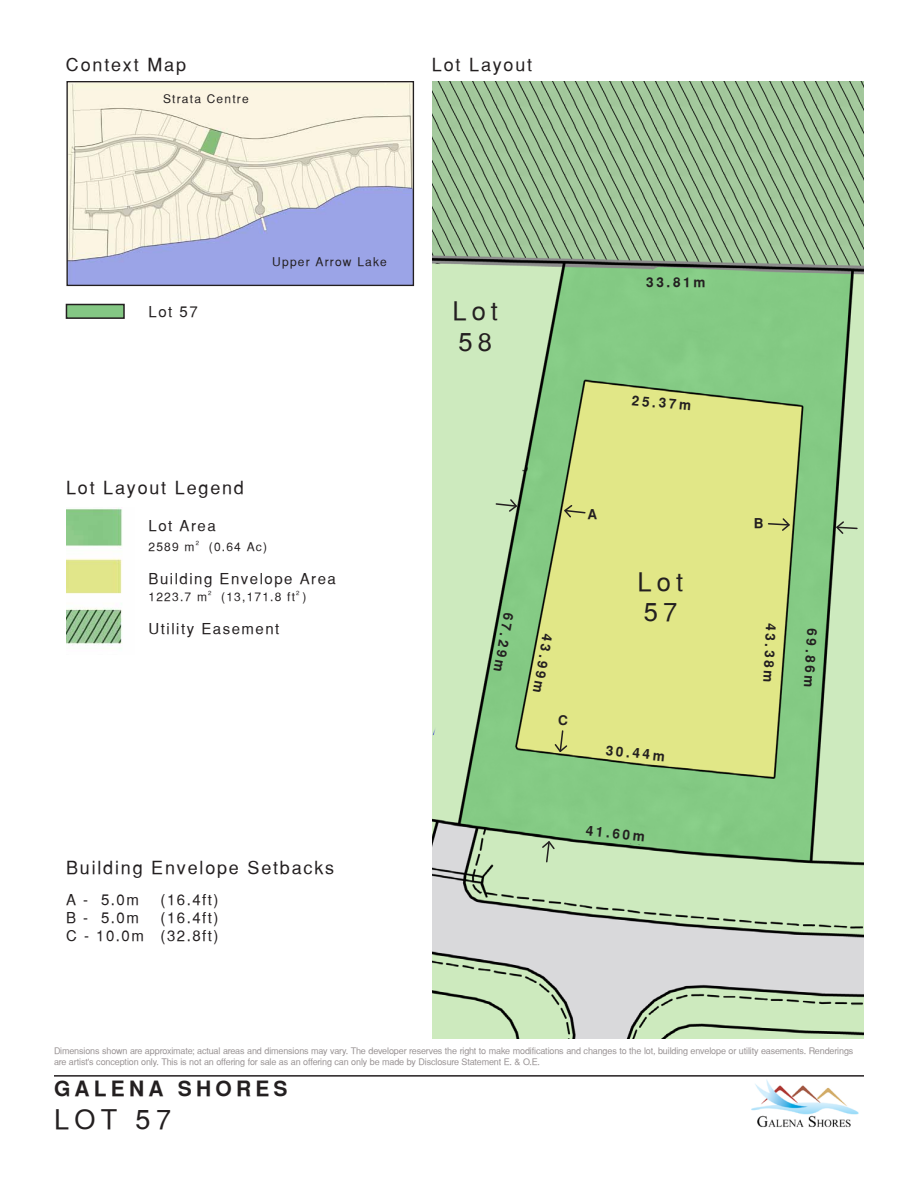
<style>
.page{position:relative;width:918px;height:1188px;background:#fff}
.page>*{position:absolute;margin:0;border:0;box-sizing:border-box;transform-origin:0 0}
.t1{font:27px "Sans Serif";color:#231f20}
.t2{font:25.5px/30.6px "Sans Serif";letter-spacing:.2em;color:#231f20}
.t3{font:700 21px "Sans Serif";letter-spacing:.2em;color:#231f20}
.t4{font:18px "Sans Serif";letter-spacing:.1em;color:#231f20}
.t5{font:15px/18px "Sans Serif";letter-spacing:.1em;color:#231f20;text-align:right}
.t6{font:700 13.5px "Sans Serif";color:#231f20}
.t7{font:12px "Sans Serif";letter-spacing:.1em;color:#231f20}
.t8{font:9px/10.8px "Sans Serif";letter-spacing:-.015em;color:#989293}
.t9{font:6px "Sans Serif";color:#231f20}
</style>
<div class="page">
<div style="left:66px;top:304px;width:58px;height:14px;background:#84c784"></div>
<div style="left:66px;top:304px;width:59px;height:15px;border:2px solid #231f20"></div>
<img style="left:432px;top:81px;width:432px;height:957px">
<img style="left:68px;top:83px;width:344px;height:201px">
<div style="left:66px;top:81px;width:348px;height:205px;border:1px solid #231f20"></div>
<hr style="left:54px;top:1075px;width:810px;height:2px;background:#231f20">
<img style="left:751px;top:1079px;width:108px;height:49px">
<svg style="left:495px;top:498px;width:23px;height:15px"></svg>
<svg style="left:767px;top:517px;width:24px;height:15px"></svg>
<svg style="left:563px;top:504px;width:24px;height:15px"></svg>
<svg style="left:835px;top:520px;width:24px;height:15px"></svg>
<svg style="left:553px;top:729px;width:16px;height:25px"></svg>
<svg style="left:541px;top:840px;width:15px;height:23px"></svg>
<img style="left:66px;top:507px;width:56px;height:139px">
<h3 class="t4" style="left:66px;top:54px;width:122px">Context Map</h3>
<h3 class="t4" style="left:432px;top:54px;width:102px">Lot Layout</h3>
<h3 class="t7" style="left:163px;top:91px;width:87px">Strata Centre</h3>
<h3 class="t5" style="left:148px;top:303px;width:51px">Lot 57</h3>
<h3 class="t7" style="left:272px;top:255px;width:116px">Upper Arrow Lake</h3>
<h3 class="t4" style="left:66px;top:477px;width:179px">Lot Layout Legend</h3>
<h3 class="t5" style="left:148px;top:516px;width:69px">Lot Area</h3>
<h3 class="t7" style="left:149px;top:540px;width:48px">2589 m</h3>
<p class="t9" style="left:196px;top:540px;width:5px">2</p>
<h3 class="t7" style="left:209px;top:540px;width:60px">(0.64 Ac)</h3>
<h3 class="t5" style="left:148px;top:569px;width:189px">Building Envelope Area</h3>
<h3 class="t7" style="left:149px;top:590px;width:60px">1223.7 m</h3>
<p class="t9" style="left:208px;top:590px;width:5px">2</p>
<h3 class="t7" style="left:221px;top:590px;width:75px">(13,171.8 ft</h3>
<p class="t9" style="left:296px;top:590px;width:5px">2</p>
<h3 class="t7" style="left:303px;top:590px;width:5px">)</h3>
<h3 class="t5" style="left:149px;top:619px;width:132px">Utility Easement</h3>
<h3 class="t4" style="left:66px;top:857px;width:270px">Building Envelope Setbacks</h3>
<h3 class="t5" style="left:66px;top:891px;width:74px">A - 5.0m</h3>
<h3 class="t5" style="left:161px;top:891px;width:60px">(16.4ft)</h3>
<h3 class="t5" style="left:66px;top:909px;width:74px">B - 5.0m</h3>
<h3 class="t5" style="left:66px;top:909px;width:154px">(16.4ft)<br>C - 10.0m (32.8ft)</h3>
<h2 class="t2" style="left:452px;top:296px;width:47px">Lot<br>58</h2>
<h3 class="t6" style="left:646px;top:275px;width:61px">33.81m</h3>
<h3 class="t6" style="left:633px;top:393px;width:61px;rotate:5deg">25.37m</h3>
<h3 class="t6" style="left:588px;top:506px;width:11px">A</h3>
<h3 class="t6" style="left:517px;top:615px;width:61px;rotate:100deg">67.29m</h3>
<h3 class="t6" style="left:556px;top:636px;width:61px;rotate:100deg">43.99m</h3>
<h3 class="t6" style="left:558px;top:712px;width:11px">C</h3>
<h2 class="t2" style="left:638px;top:566px;width:47px">Lot<br>57</h2>
<h3 class="t6" style="left:607px;top:742px;width:61px;rotate:6deg">30.44m</h3>
<h3 class="t6" style="left:587px;top:822px;width:61px;rotate:6deg">41.60m</h3>
<h3 class="t6" style="left:754px;top:515px;width:11px">B</h3>
<h3 class="t6" style="left:779px;top:624px;width:61px;rotate:93deg">43.38m</h3>
<h3 class="t6" style="left:820px;top:629px;width:61px;rotate:93deg">69.86m</h3>
<p class="t8" style="left:54px;top:1045px;width:801px">Dimensions shown are approximate; actual areas and dimensions may vary. The developer reserves the right to make modifications and changes to the lot, building envelope or utility easements. Renderings are artist's conception only. This is not an offering for sale as an offering can only be made by Disclosure Statement E. &amp; O.E.</p>
<h3 class="t3" style="left:54px;top:1077px;width:235px">GALENA SHORES</h3>
<h1 class="t1" style="left:54px;top:1103px;width:119px">LOT 57</h1>
</div>
